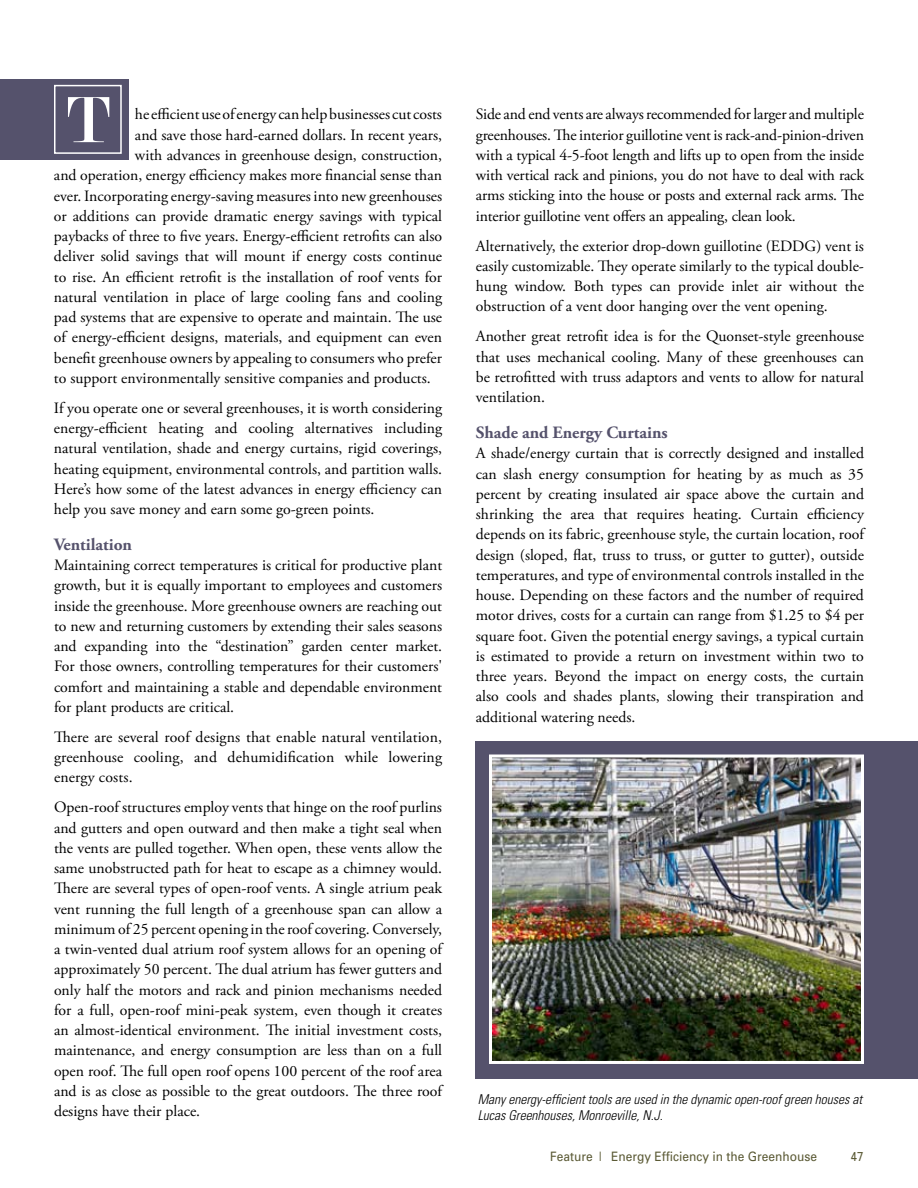
<style>
.page{position:relative;width:918px;height:1188px;background:#fff}
.page>*{position:absolute;margin:0;border:0;box-sizing:border-box;transform-origin:0 0}
.t1{font:69.9px "Modern";color:#fff}
.t2{font:700 17.25px "Adobe Garamond Pro";color:#55526c}
.t3{font:15.75px/20.2px "Adobe Garamond Pro";color:#000;text-align:justify}
.t4{font:italic 300 condensed 13.5px/16.2px "Univers";color:#000}
.t5{font:12.9px "Univers";color:#5b5a35;scale:.93 1}
</style>
<div class="page">
<div style="left:476px;top:741px;width:442px;height:337px;background:#55526c"></div>
<img style="left:489px;top:754px;width:375px;height:310px">
<div style="left:0;top:79px;width:128px;height:81px;background:#55526c"></div>
<div style="left:54px;top:85px;width:68px;height:69px;border:2px solid #fff"></div>
<h1 class="t1" style="left:67px;top:85px;width:44px">T</h1>
<p class="t3" style="left:135px;top:105px;width:309px">he efficient use of energy can help businesses cut costs</p>
<p class="t3" style="left:135px;top:125px;width:309px">and save those hard-earned dollars. In recent years,</p>
<p class="t3" style="left:135px;top:145px;width:309px">with advances in greenhouse design, construction,</p>
<p class="t3" style="left:54px;top:166px;width:390px">and operation, energy efficiency makes more financial sense than</p>
<p class="t3" style="left:54px;top:186px;width:390px">ever. Incorporating energy-saving measures into new greenhouses</p>
<p class="t3" style="left:54px;top:206px;width:390px">or additions can provide dramatic energy savings with typical</p>
<p class="t3" style="left:54px;top:226px;width:390px">paybacks of three to five years. Energy-efficient retrofits can also</p>
<p class="t3" style="left:54px;top:247px;width:390px">deliver solid savings that will mount if energy costs continue</p>
<p class="t3" style="left:54px;top:267px;width:390px">to rise. An efficient retrofit is the installation of roof vents for</p>
<p class="t3" style="left:54px;top:287px;width:390px">natural ventilation in place of large cooling fans and cooling</p>
<p class="t3" style="left:54px;top:307px;width:390px">pad systems that are expensive to operate and maintain. The use</p>
<p class="t3" style="left:54px;top:328px;width:390px">of energy-efficient designs, materials, and equipment can even</p>
<p class="t3" style="left:54px;top:348px;width:390px">benefit greenhouse owners by appealing to consumers who prefer</p>
<p class="t3" style="left:54px;top:368px;width:378px">to support environmentally sensitive companies and products.</p>
<p class="t3" style="left:54px;top:398px;width:390px">If you operate one or several greenhouses, it is worth considering energy-efficient heating and cooling alternatives including natural ventilation, shade and energy curtains, rigid coverings, heating equipment, environmental controls, and partition walls.<br>Here’s how some of the latest advances in energy efficiency can help you save money and earn some go-green points.</p>
<p class="t2" style="left:54px;top:534px;width:80px">Ventilation</p>
<p class="t3" style="left:54px;top:556px;width:390px">Maintaining correct temperatures is critical for productive plant growth, but it is equally important to employees and customers inside the greenhouse. More greenhouse owners are reaching out to new and returning customers by extending their sales seasons and expanding into the “destination” garden center market.<br>For those owners, controlling temperatures for their customers' comfort and maintaining a stable and dependable environment for plant products are critical.</p>
<p class="t3" style="left:54px;top:727px;width:390px">There are several roof designs that enable natural ventilation, greenhouse cooling, and dehumidification while lowering energy costs.</p>
<p class="t3" style="left:54px;top:798px;width:390px">Open-roof structures employ vents that hinge on the roof purlins and gutters and open outward and then make a tight seal when the vents are pulled together. When open, these vents allow the same unobstructed path for heat to escape as a chimney would.<br>There are several types of open-roof vents. A single atrium peak vent running the full length of a greenhouse span can allow a minimum of 25 percent opening in the roof covering. Conversely, a twin-vented dual atrium roof system allows for an opening of approximately 50 percent. The dual atrium has fewer gutters and only half the motors and rack and pinion mechanisms needed for a full, open-roof mini-peak system, even though it creates an almost-identical environment. The initial investment costs, maintenance, and energy consumption are less than on a full open roof. The full open roof opens 100 percent of the roof area and is as close as possible to the great outdoors. The three roof designs have their place.</p>
<p class="t3" style="left:476px;top:105px;width:390px">Side and end vents are always recommended for larger and multiple greenhouses. The interior guillotine vent is rack-and-pinion-driven with a typical 4-5-foot length and lifts up to open from the inside with vertical rack and pinions, you do not have to deal with rack arms sticking into the house or posts and external rack arms. The interior guillotine vent offers an appealing, clean look.</p>
<p class="t3" style="left:476px;top:236px;width:390px">Alternatively, the exterior drop-down guillotine (EDDG) vent is easily customizable. They operate similarly to the typical double&shy;hung window. Both types can provide inlet air without the obstruction of a vent door hanging over the vent opening.</p>
<p class="t3" style="left:476px;top:327px;width:390px">Another great retrofit idea is for the Quonset-style greenhouse that uses mechanical cooling. Many of these greenhouses can be retrofitted with truss adaptors and vents to allow for natural ventilation.</p>
<p class="t2" style="left:476px;top:423px;width:193px">Shade and Energy Curtains</p>
<p class="t3" style="left:476px;top:444px;width:390px">A shade/energy curtain that is correctly designed and installed can slash energy consumption for heating by as much as 35 percent by creating insulated air space above the curtain and shrinking the area that requires heating. Curtain efficiency depends on its fabric, greenhouse style, the curtain location, roof design (sloped, flat, truss to truss, or gutter to gutter), outside temperatures, and type of environmental controls installed in the house. Depending on these factors and the number of required motor drives, costs for a curtain can range from $1.25 to $4 per square foot. Given the potential energy savings, a typical curtain is estimated to provide a return on investment within two to three years. Beyond the impact on energy costs, the curtain also cools and shades plants, slowing their transpiration and additional watering needs.</p>
<p class="t4" style="left:478px;top:1091px;width:386px">Many energy-efficient tools are used in the dynamic open-roof green houses at<br>Lucas Greenhouses, Monroeville, N.J.</p>
<p class="t5" style="left:550px;top:1148px;width:289px">Feature | Energy Efficiency in the Greenhouse</p>
<p class="t5" style="left:851px;top:1148px;width:16px">47</p>
</div>
